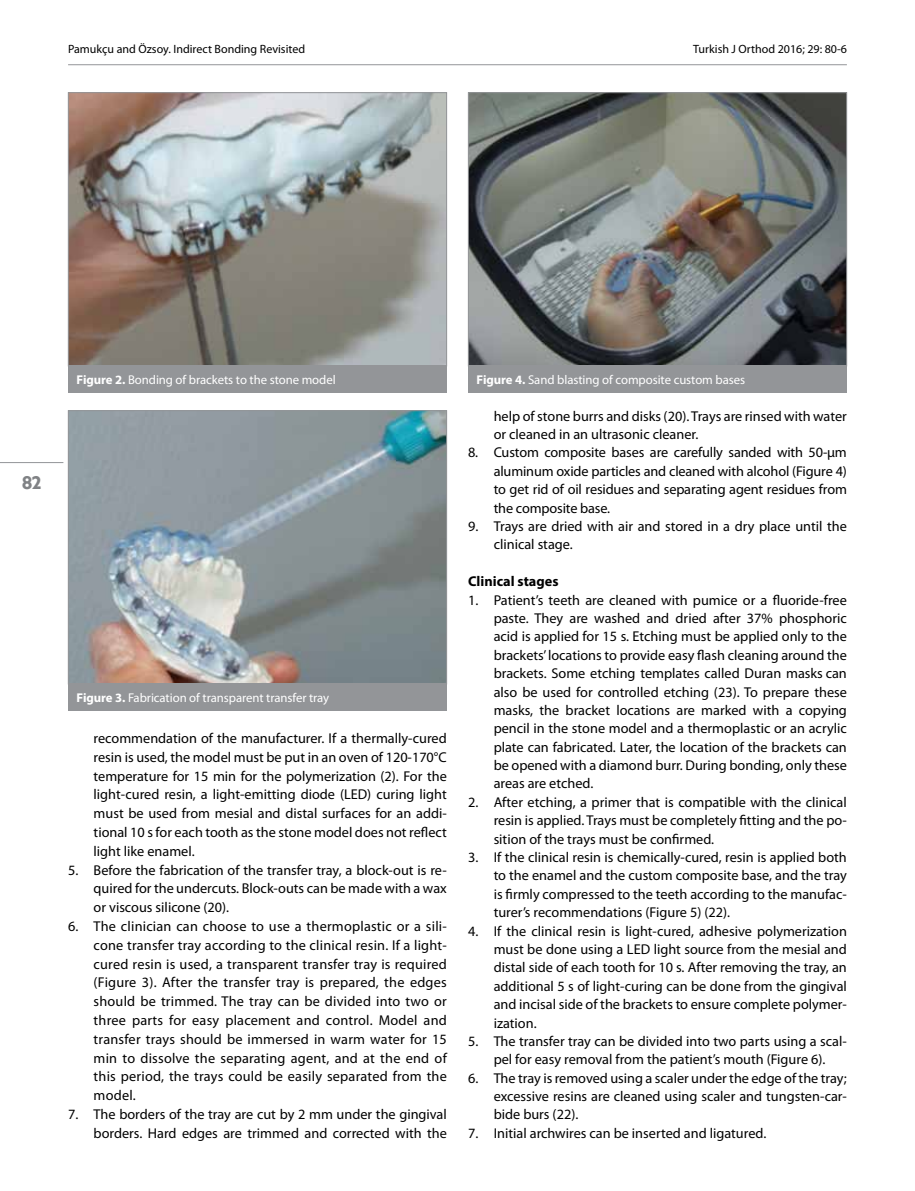
<style>
.page{position:relative;width:915px;height:1191px;background:#fff}
.page>*{position:absolute;margin:0;border:0;box-sizing:border-box;transform-origin:0 0}
.t1{font:18px "billcorporatenarrow super";color:#808285}
.t2{font:14.25px/18.5px "Myriad Pro";color:#000;text-align:justify}
.t3{font:700 14.25px "Myriad Pro";color:#000}
.t4{font:12.75px "Myriad Pro";letter-spacing:-.005em;color:#fff}
.t5{font:12px "Myriad Pro";color:#000}
.s1{font-weight:700}
</style>
<div class="page">
<img style="left:70px;top:94px;width:374px;height:270px">
<div style="left:68px;top:92px;width:378px;height:274px;border:1px solid #939598"></div>
<div style="left:68px;top:366px;width:378px;height:27px;background:#939598"></div>
<img style="left:70px;top:412px;width:374px;height:270px">
<div style="left:68px;top:410px;width:378px;height:274px;border:1px solid #939598"></div>
<div style="left:68px;top:684px;width:378px;height:27px;background:#939598"></div>
<img style="left:470px;top:94px;width:374px;height:270px">
<div style="left:468px;top:92px;width:378px;height:274px;border:1px solid #939598"></div>
<div style="left:468px;top:366px;width:378px;height:27px;background:#939598"></div>
<hr style="left:68px;top:64px;width:778px;height:1px;background:#939598">
<hr style="left:0;top:462px;width:63px;height:1px;background:#939598">
<p class="t5" style="left:68px;top:42px;width:238px">Pamukçu and Özsoy. Indirect Bonding Revisited</p>
<p class="t5" style="left:692px;top:42px;width:155px">Turkish J Orthod 2016; 29: 80-6</p>
<p class="t1" style="left:22px;top:470px;width:20px">82</p>
<p class="t4" style="left:77px;top:372px;width:260px"><span class="s1">Figure 2.</span> Bonding of brackets to the stone model</p>
<p class="t4" style="left:77px;top:690px;width:254px"><span class="s1">Figure 3.</span> Fabrication of transparent transfer tray</p>
<p class="t2" style="left:94px;top:728px;width:354px">recommendation of the manufacturer. If a thermally-cured resin is used, the model must be put in an oven of 120-170°C temperature for 15 min for the polymerization (2). For the light-cured resin, a light-emitting diode (LED) curing light must be used from mesial and distal surfaces for an addi&shy;tional 10 s for each tooth as the stone model does not reflect light like enamel.</p>
<p class="t2" style="left:94px;top:860px;width:354px;text-indent:-26px">5. Before the fabrication of the transfer tray, a block-out is re&shy;quired for the undercuts. Block-outs can be made with a wax or viscous silicone (20).</p>
<p class="t2" style="left:94px;top:916px;width:354px;text-indent:-26px">6. The clinician can choose to use a thermoplastic or a sili&shy;cone transfer tray according to the clinical resin. If a light&shy;cured resin is used, a transparent transfer tray is required (Figure 3). After the transfer tray is prepared, the edges should be trimmed. The tray can be divided into two or three parts for easy placement and control. Model and transfer trays should be immersed in warm water for 15 min to dissolve the separating agent, and at the end of this period, the trays could be easily separated from the model.</p>
<p class="t2" style="left:68px;top:1104px;width:380px;text-align:right">7. The borders of the tray are cut by 2 mm under the gingival borders. Hard edges are trimmed and corrected with the</p>
<p class="t4" style="left:476px;top:372px;width:270px"><span class="s1">Figure 4.</span> Sand blasting of composite custom bases</p>
<p class="t2" style="left:493px;top:406px;width:354px">help of stone burrs and disks (20). Trays are rinsed with water or cleaned in an ultrasonic cleaner.</p>
<p class="t2" style="left:493px;top:443px;width:354px;text-indent:-26px">8. Custom composite bases are carefully sanded with 50-µm aluminum oxide particles and cleaned with alcohol (Figure 4) to get rid of oil residues and separating agent residues from the composite base.</p>
<p class="t2" style="left:493px;top:517px;width:354px;text-indent:-26px">9. Trays are dried with air and stored in a dry place until the clinical stage.</p>
<p class="t3" style="left:468px;top:572px;width:92px">Clinical stages</p>
<p class="t2" style="left:493px;top:590px;width:354px;text-indent:-26px">1. Patient’s teeth are cleaned with pumice or a fluoride-free paste. They are washed and dried after 37% phosphoric acid is applied for 15 s. Etching must be applied only to the brackets’ locations to provide easy flash cleaning around the brackets. Some etching templates called Duran masks can also be used for controlled etching (23). To prepare these masks, the bracket locations are marked with a copying pencil in the stone model and a thermoplastic or an acrylic plate can fabricated. Later, the location of the brackets can be opened with a diamond burr. During bonding, only these areas are etched.</p>
<p class="t2" style="left:493px;top:792px;width:354px;text-indent:-26px">2. After etching, a primer that is compatible with the clinical resin is applied. Trays must be completely fitting and the po&shy;sition of the trays must be confirmed.</p>
<p class="t2" style="left:493px;top:847px;width:354px;text-indent:-26px">3. If the clinical resin is chemically-cured, resin is applied both to the enamel and the custom composite base, and the tray is firmly compressed to the teeth according to the manufac&shy;turer’s recommendations (Figure 5) (22).</p>
<p class="t2" style="left:493px;top:921px;width:354px;text-indent:-26px">4. If the clinical resin is light-cured, adhesive polymerization must be done using a LED light source from the mesial and distal side of each tooth for 10 s. After removing the tray, an additional 5 s of light-curing can be done from the gingival and incisal side of the brackets to ensure complete polymer&shy;ization.</p>
<p class="t2" style="left:468px;top:1031px;width:380px;text-align:center">5. The transfer tray can be divided into two parts using a scal&shy;pel for easy removal from the patient’s mouth (Figure 6).</p>
<p class="t2" style="left:493px;top:1068px;width:354px;text-indent:-26px">6. The tray is removed using a scaler under the edge of the tray; excessive resins are cleaned using scaler and tungsten-car&shy;bide burs (22).</p>
<p class="t2" style="left:468px;top:1123px;width:299px">7. Initial archwires can be inserted and ligatured.</p>
</div>
